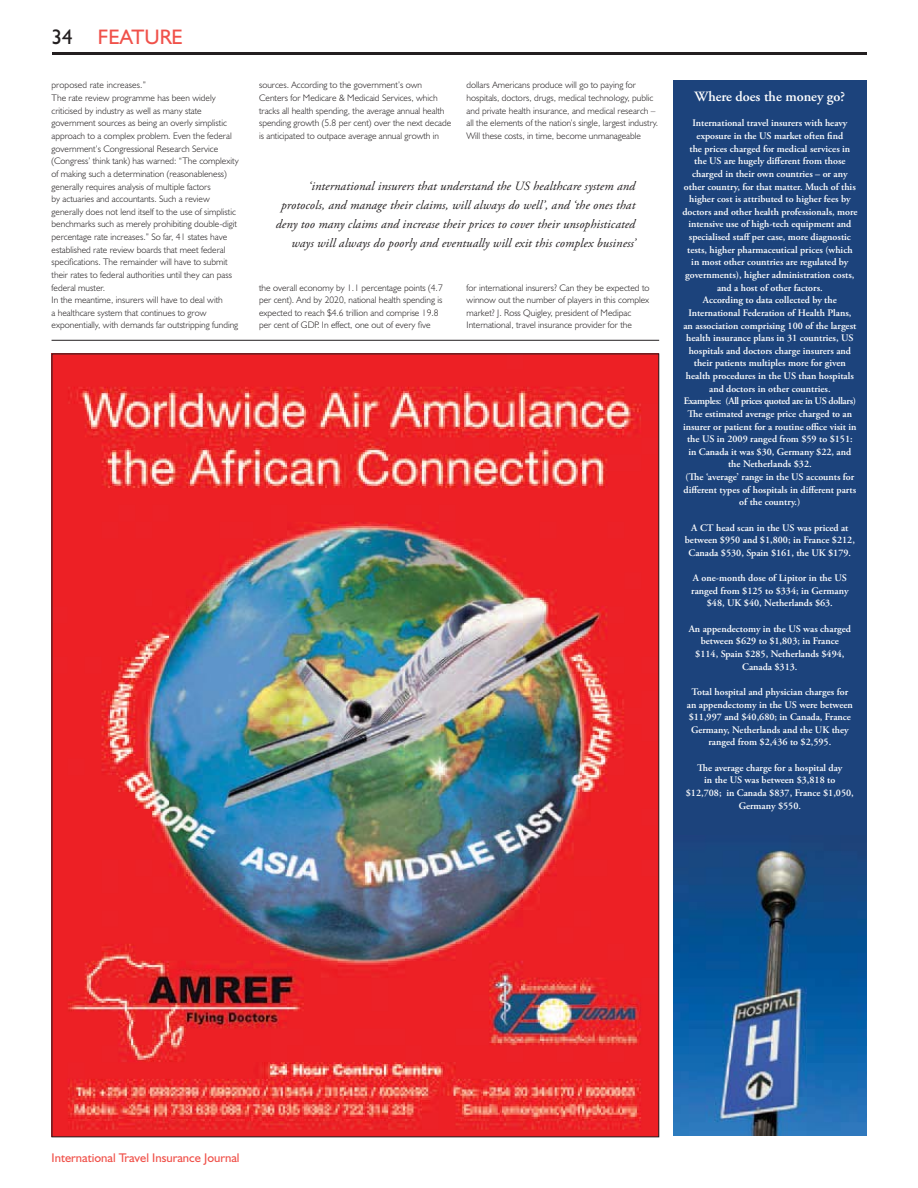
<style>
.page{position:relative;width:918px;height:1188px;background:#fff}
.page>*{position:absolute;margin:0;border:0;box-sizing:border-box;transform-origin:0 0}
.t1{font:21px "Humanist 521 BT";color:#f0514a}
.t2{font:600 14.25px "Adobe Garamond Pro";color:#fff}
.t3{font:italic 12.6px/18.9px "Adobe Garamond Pro";letter-spacing:.01em;color:#231f20;text-align:right}
.t4{font:12.6px "Humanist 521 BT";color:#f0514a}
.t5{font:600 10.05px/12.6px "Adobe Garamond Pro";color:#fff;text-align:center}
.t6{font:300 9.45px/12.6px "Humanist 521 BT";color:#231f20}
.s1{color:#231f20}
</style>
<div class="page">
<hr style="left:52px;top:52px;width:814px;height:3px;background:#231f20">
<img style="left:54px;top:356px;width:603px;height:779px">
<div style="left:673px;top:81px;width:193px;height:788px;background:#1c437c"></div>
<img style="left:673px;top:850px;width:193px;height:286px">
<hr style="left:52px;top:340px;width:607px;height:1px;background:#231f20">
<h1 class="t1" style="left:52px;top:29px;width:133px"><span class="s1">34</span> FEATURE</h1>
<p class="t6" style="left:52px;top:80px;width:189px">proposed rate increases.”<br>The rate review programme has been widely criticised by industry as well as many state government sources as being an overly simplistic approach to a complex problem. Even the federal government’s Congressional Research Service (Congress’ think tank) has warned: “The complexity of making such a determination (reasonableness) generally requires analysis of multiple factors<br>by actuaries and accountants. Such a review generally does not lend itself to the use of simplistic benchmarks such as merely prohibiting double-digit percentage rate increases.” So far, 41 states have established rate review boards that meet federal specifications. The remainder will have to submit their rates to federal authorities until they can pass federal muster.<br>In the meantime, insurers will have to deal with<br>a healthcare system that continues to grow exponentially, with demands far outstripping funding</p>
<p class="t6" style="left:259px;top:80px;width:194px">sources. According to the government’s own Centers for Medicare &amp; Medicaid Services, which tracks all health spending, the average annual health spending growth (5.8 per cent) over the next decade is anticipated to outpace average annual growth in</p>
<p class="t6" style="left:467px;top:80px;width:193px">dollars Americans produce will go to paying for hospitals, doctors, drugs, medical technology, public and private health insurance, and medical research – all the elements of the nation’s single, largest industry.<br>Will these costs, in time, become unmanageable</p>
<p class="t3" style="left:276px;top:177px;width:361px">‘international insurers that understand the US healthcare system and protocols, and manage their claims, will always do well’, and ‘the ones that deny too many claims and increase their prices to cover their unsophisticated ways will always do poorly and eventually will exit this complex business’</p>
<p class="t6" style="left:467px;top:282px;width:184px">for international insurers? Can they be expected to winnow out the number of players in this complex market? J. Ross Quigley, president of Medipac International, travel insurance provider for the</p>
<p class="t6" style="left:259px;top:282px;width:185px">the overall economy by 1.1 percentage points (4.7 per cent). And by 2020, national health spending is expected to reach $4.6 trillion and comprise 19.8 per cent of GDP. In effect, one out of every five</p>
<h2 class="t2" style="left:695px;top:91px;width:152px">Where does the money go?</h2>
<p class="t5" style="left:682px;top:118px;width:177px">International travel insurers with heavy exposure in the US market often find<br>the prices charged for medical services in the US are hugely different from those charged in their own countries – or any other country, for that matter. Much of this higher cost is attributed to higher fees by doctors and other health professionals, more intensive use of high-tech equipment and specialised staff per case, more diagnostic tests, higher pharmaceutical prices (which in most other countries are regulated by governments), higher administration costs, and a host of other factors.<br>According to data collected by the International Federation of Health Plans, an association comprising 100 of the largest health insurance plans in 31 countries, US hospitals and doctors charge insurers and their patients multiples more for given health procedures in the US than hospitals and doctors in other countries.<br>Examples: (All prices quoted are in US dollars)<br>The estimated average price charged to an insurer or patient for a routine office visit in the US in 2009 ranged from $59 to $151: in Canada it was $30, Germany $22, and the Netherlands $32.<br>(The ‘average’ range in the US accounts for different types of hospitals in different parts of the country.)</p>
<p class="t5" style="left:685px;top:522px;width:172px">A CT head scan in the US was priced at between $950 and $1,800; in France $212,<br>Canada $530, Spain $161, the UK $179.</p>
<p class="t5" style="left:691px;top:573px;width:159px">A one-month dose of Lipitor in the US ranged from $125 to $334; in Germany $48, UK $40, Netherlands $63.</p>
<p class="t5" style="left:689px;top:623px;width:164px">An appendectomy in the US was charged between $629 to $1,803; in France $114, Spain $285, Netherlands $494,<br>Canada $313.</p>
<p class="t5" style="left:687px;top:686px;width:167px">Total hospital and physician charges for an appendectomy in the US were between $11,997 and $40,680; in Canada, France Germany, Netherlands and the UK they ranged from $2,436 to $2,595.</p>
<p class="t5" style="left:686px;top:762px;width:169px">The average charge for a hospital day<br>in the US was between $3,818 to $12,708; in Canada $837, France $1,050,<br>Germany $550.</p>
<p class="t4" style="left:52px;top:1153px;width:190px">International Travel Insurance Journal</p>
</div>
